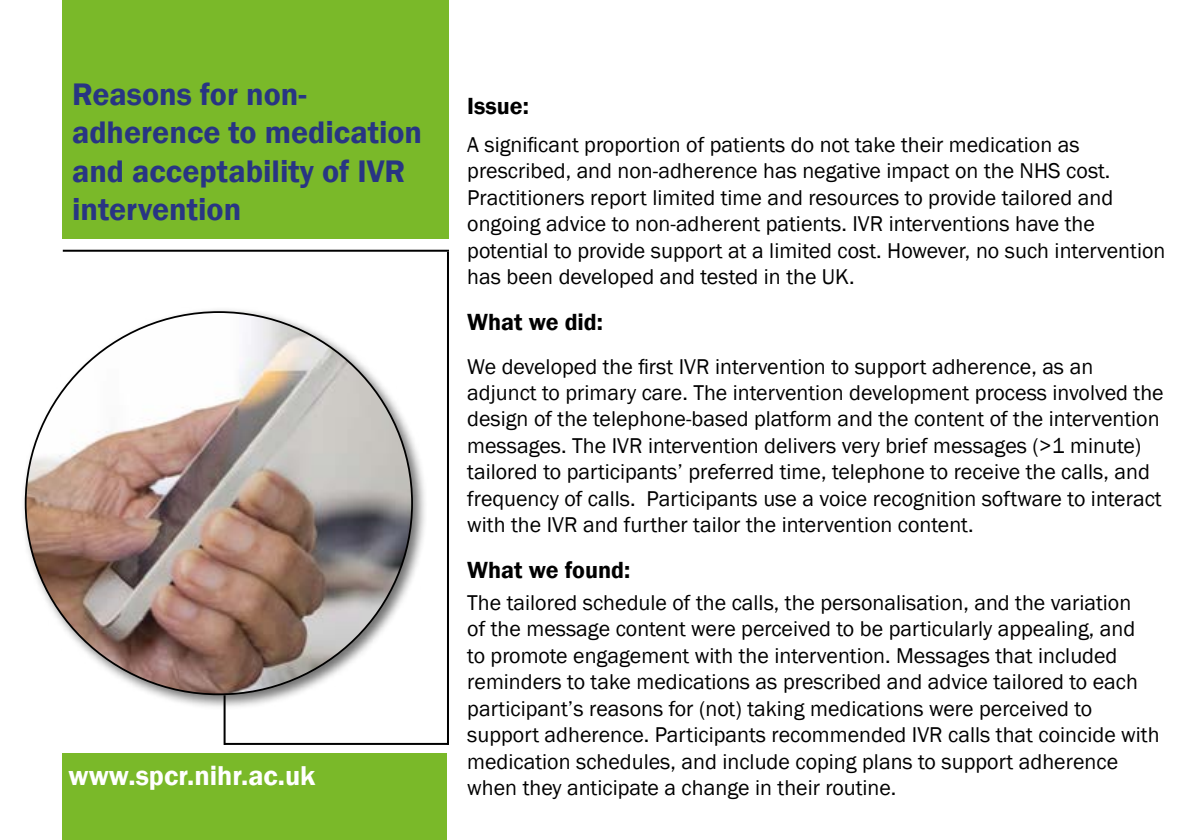
<style>
.page{position:relative;width:1191px;height:840px;background:#fff}
.page>*{position:absolute;margin:0;border:0;box-sizing:border-box;transform-origin:0 0}
.t1{font:600 32px/38.4px "Franklin Gothic";color:#283583}
.t2{font:600 28px "Franklin Gothic";color:#fff}
.t3{font:600 24px "Franklin Gothic";color:#000}
.t4{font:22px/26.4px "Franklin Gothic";color:#000}
</style>
<div class="page">
<div style="left:63px;top:0;width:386px;height:238px;background:#7ab929"></div>
<hr style="left:63px;top:249px;width:386px;height:2px;background:#000">
<div style="left:20px;top:307px;width:408px;height:402px;background:#000;opacity:.56"></div>
<img style="left:26px;top:312px;width:386px;height:382px">
<hr style="left:224px;top:742px;width:224px;height:2px;background:#000">
<hr style="left:447px;top:251px;width:2px;height:493px;background:#000">
<hr style="left:224px;top:694px;width:2px;height:50px;background:#000">
<div style="left:62px;top:753px;width:385px;height:86px;background:#7ab929"></div>
<h1 class="t1" style="left:72px;top:75px;width:352px">Reasons for non&shy;adherence to medication and acceptability of IVR intervention</h1>
<p class="t2" style="left:69px;top:757px;width:248px">www.spcr.nihr.ac.uk</p>
<p class="t3" style="left:467px;top:91px;width:63px">Issue:</p>
<p class="t4" style="left:467px;top:132px;width:699px">A significant proportion of patients do not take their medication as prescribed, and non-adherence has negative impact on the NHS cost.<br>Practitioners report limited time and resources to provide tailored and ongoing advice to non-adherent patients. IVR interventions have the potential to provide support at a limited cost. However, no such intervention has been developed and tested in the UK.</p>
<p class="t3" style="left:467px;top:307px;width:137px">What we did:</p>
<p class="t4" style="left:467px;top:353px;width:698px">We developed the first IVR intervention to support adherence, as an adjunct to primary care. The intervention development process involved the design of the telephone-based platform and the content of the intervention messages. The IVR intervention delivers very brief messages (&gt;1 minute) tailored to participants’ preferred time, telephone to receive the calls, and frequency of calls. Participants use a voice recognition software to interact with the IVR and further tailor the intervention content.</p>
<p class="t3" style="left:467px;top:554px;width:165px">What we found:</p>
<p class="t4" style="left:467px;top:589px;width:694px">The tailored schedule of the calls, the personalisation, and the variation<br>of the message content were perceived to be particularly appealing, and<br>to promote engagement with the intervention. Messages that included reminders to take medications as prescribed and advice tailored to each participant’s reasons for (not) taking medications were perceived to support adherence. Participants recommended IVR calls that coincide with medication schedules, and include coping plans to support adherence when they anticipate a change in their routine.</p>
</div>
